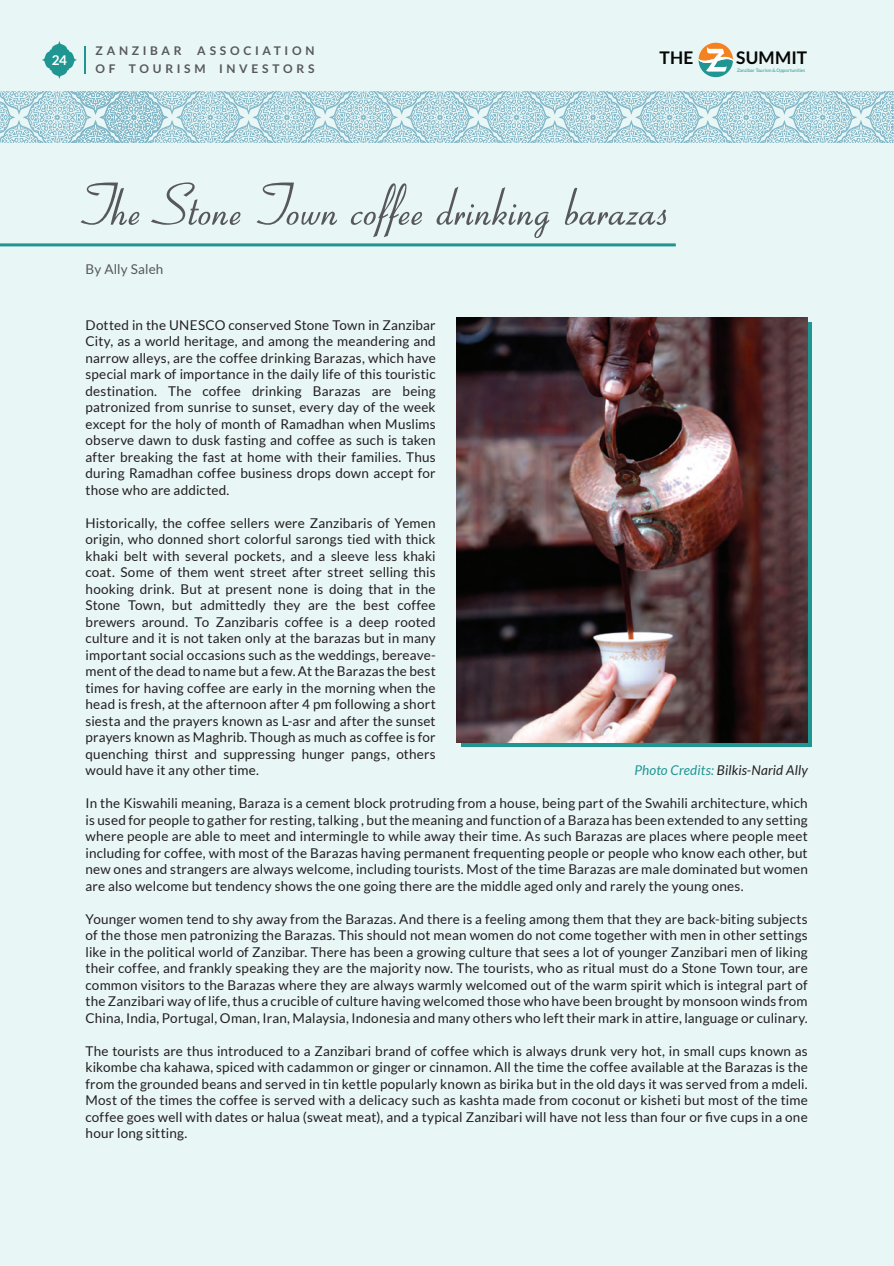
<style>
.page{position:relative;width:894px;height:1266px;background:#fff}
.page>*{position:absolute;margin:0;border:0;box-sizing:border-box;transform-origin:0 0}
.t1{font:600 60px "Aspire";letter-spacing:-.01em;color:#57585a}
.t2{font:700 17.4px "Lato";letter-spacing:.015em;color:#050504}
.t3{font:13.5px/16.5px "Lato";letter-spacing:.015em;color:#231f20;text-align:justify}
.t4{font:italic 13.5px "Lato";letter-spacing:.01em;color:#231f20}
.t5{font:13.5px "Lato";letter-spacing:.015em;color:#57585a}
.t6{font:700 13.5px "Lato";color:#fff}
.t7{font:700 12px/18px "Lato";letter-spacing:.31em;color:#57585a;text-align:right}
.t8{font:4.65px "Lato";letter-spacing:-.005em;color:#1d948f}
.s1{color:#1f9692}
</style>
<div class="page">
<div style="left:0;top:0;width:893px;height:1266px;background:#e9f6f6"></div>
<hr style="left:893px;top:0;width:1px;height:1266px;background:#e9f6f6">
<svg style="left:0;top:92px;width:894px;height:51px"></svg>
<hr style="left:84px;top:46px;width:2px;height:28px;background:#1f9692">
<svg style="left:42px;top:41px;width:35px;height:38px"></svg>
<svg style="left:698px;top:43px;width:35px;height:34px"></svg>
<svg style="left:461px;top:322px;width:351px;height:424px;fill:#1f9692"></svg>
<hr style="left:0;top:243px;width:676px;height:3px;background:#1f9692">
<img style="left:457px;top:317px;width:351px;height:425px">
<p class="t6" style="left:52px;top:52px;width:17px">24</p>
<p class="t7" style="left:96px;top:42px;width:220px">ASSOCIATION<br>OF TOURISM INVESTORS</p>
<p class="t7" style="left:96px;top:42px;width:88px">ZANZIBAR</p>
<p class="t2" style="left:660px;top:48px;width:35px">THE</p>
<p class="t2" style="left:736px;top:48px;width:72px">SUMMIT</p>
<p class="t8" style="left:737px;top:67px;width:70px">Zanzibar Tourism &amp; Opportunities</p>
<h1 class="t1" style="left:86px;top:177px;width:592px">The Stone Town coffee drinking barazas</h1>
<p class="t5" style="left:86px;top:262px;width:79px">By Ally Saleh</p>
<p class="t3" style="left:86px;top:316px;width:352px">Dotted in the UNESCO conserved Stone Town in Zanzibar City, as a world heritage, and among the meandering and narrow alleys, are the coffee drinking Barazas, which have special mark of importance in the daily life of this touristic destination. The coffee drinking Barazas are being patronized from sunrise to sunset, every day of the week except for the holy of month of Ramadhan when Muslims observe dawn to dusk fasting and coffee as such is taken after breaking the fast at home with their families. Thus during Ramadhan coffee business drops down accept for those who are addicted.</p>
<p class="t3" style="left:86px;top:514px;width:352px">Historically, the coffee sellers were Zanzibaris of Yemen origin, who donned short colorful sarongs tied with thick khaki belt with several pockets, and a sleeve less khaki coat. Some of them went street after street selling this hooking drink. But at present none is doing that in the Stone Town, but admittedly they are the best coffee brewers around. To Zanzibaris coffee is a deep rooted culture and it is not taken only at the barazas but in many important social occasions such as the weddings, bereave&shy;ment of the dead to name but a few. At the Barazas the best times for having coffee are early in the morning when the head is fresh, at the afternoon after 4 pm following a short siesta and the prayers known as L-asr and after the sunset prayers known as Maghrib. Though as much as coffee is for quenching thirst and suppressing hunger pangs, others would have it any other time.</p>
<p class="t3" style="left:86px;top:795px;width:724px">In the Kiswahili meaning, Baraza is a cement block protruding from a house, being part of the Swahili architecture, which is used for people to gather for resting, talking , but the meaning and function of a Baraza has been extended to any setting where people are able to meet and intermingle to while away their time. As such Barazas are places where people meet including for coffee, with most of the Barazas having permanent frequenting people or people who know each other, but new ones and strangers are always welcome, including tourists. Most of the time Barazas are male dominated but women are also welcome but tendency shows the one going there are the middle aged only and rarely the young ones.</p>
<p class="t3" style="left:86px;top:910px;width:724px">Younger women tend to shy away from the Barazas. And there is a feeling among them that they are back-biting subjects of the those men patronizing the Barazas. This should not mean women do not come together with men in other settings like in the political world of Zanzibar. There has been a growing culture that sees a lot of younger Zanzibari men of liking their coffee, and frankly speaking they are the majority now. The tourists, who as ritual must do a Stone Town tour, are common visitors to the Barazas where they are always warmly welcomed out of the warm spirit which is integral part of the Zanzibari way of life, thus a crucible of culture having welcomed those who have been brought by monsoon winds from China, India, Portugal, Oman, Iran, Malaysia, Indonesia and many others who left their mark in attire, language or culinary.</p>
<p class="t3" style="left:86px;top:1042px;width:724px">The tourists are thus introduced to a Zanzibari brand of coffee which is always drunk very hot, in small cups known as kikombe cha kahawa, spiced with cadammon or ginger or cinnamon. All the time the coffee available at the Barazas is the from the grounded beans and served in tin kettle popularly known as birika but in the old days it was served from a mdeli.<br>Most of the times the coffee is served with a delicacy such as kashta made from coconut or kisheti but most of the time coffee goes well with dates or halua (sweat meat), and a typical Zanzibari will have not less than four or five cups in a one hour long sitting.</p>
<p class="t4" style="left:634px;top:763px;width:175px"><span class="s1">Photo Credits:</span> Bilkis-Narid Ally</p>
</div>
